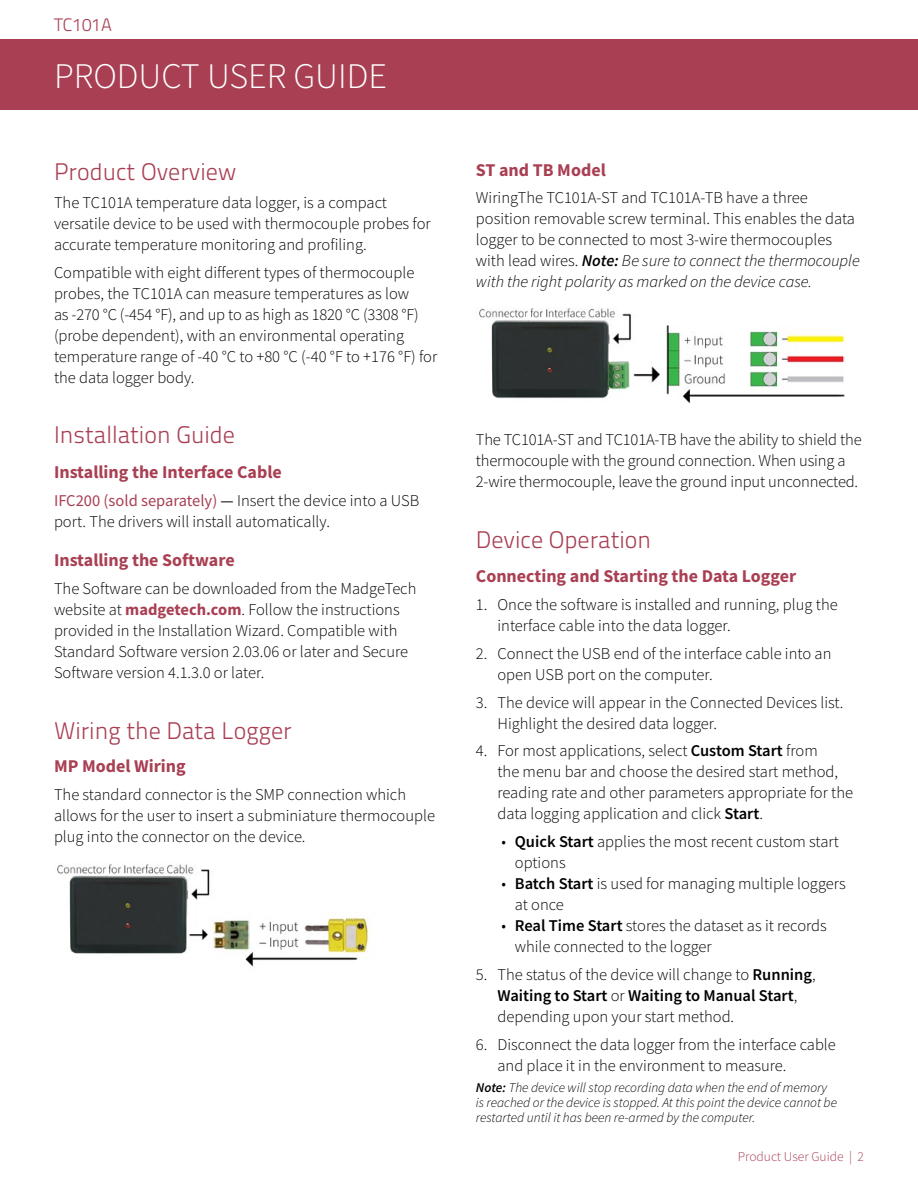
<style>
.page{position:relative;width:918px;height:1188px;background:#fff}
.page>*{position:absolute;margin:0;border:0;box-sizing:border-box;transform-origin:0 0}
.t1{font:300 36px "Source Sans Pro";color:#fff}
.t2{font:300 24px "Titillium Text 22 L";color:#a93f53}
.t3{font:700 18px "Source Sans Pro";color:#a93f53}
.t4{font:300 18px "Titillium Text 22 L";color:#a93f53}
.t5{font:300 16.5px/21px "Source Sans Pro";color:#000}
.t6{font:italic 300 13.5px/15px "Source Sans Pro";color:#000}
.t7{font:300 13.5px "Source Sans Pro";color:#a93f53}
.s1{font-weight:400;color:#a93f53}
.s2{font-weight:400}
.s3{font-weight:700;color:#a93f53}
.s4{font-weight:600;font-style:italic}
.s5{font-style:italic}
.s6{font-weight:600}
</style>
<div class="page">
<div style="left:0;top:39px;width:918px;height:71px;background:#a93f53"></div>
<img style="left:57px;top:863px;width:312px;height:104px">
<img style="left:479px;top:308px;width:366px;height:96px">
<p class="t4" style="left:54px;top:11px;width:60px">TC101A</p>
<h1 class="t1" style="left:54px;top:54px;width:335px">PRODUCT USER GUIDE</h1>
<h2 class="t2" style="left:54px;top:154px;width:184px">Product Overview</h2>
<p class="t5" style="left:54px;top:192px;width:378px">The TC101A temperature data logger, is a compact versatile device to be used with thermocouple probes for accurate temperature monitoring and profiling.</p>
<p class="t5" style="left:54px;top:262px;width:385px">Compatible with eight different types of thermocouple probes, the TC101A can measure temperatures as low<br>as -270 °C (-454 °F), and up to as high as 1820 °C (3308 °F) (probe dependent), with an environmental operating temperature range of -40 °C to +80 °C (-40 °F to +176 °F) for the data logger body.</p>
<h2 class="t2" style="left:54px;top:417px;width:183px">Installation Guide</h2>
<p class="t3" style="left:54px;top:460px;width:229px">Installing the Interface Cable</p>
<p class="t5" style="left:54px;top:490px;width:367px"><span class="s1">IFC200 (sold separately)</span> <span class="s2">—</span> Insert the device into a USB port. The drivers will install automatically.</p>
<p class="t3" style="left:54px;top:548px;width:182px">Installing the Software</p>
<p class="t5" style="left:54px;top:578px;width:364px">The Software can be downloaded from the MadgeTech website at <span class="s3">madgetech.com</span>. Follow the instructions provided in the Installation Wizard. Compatible with Standard Software version 2.03.06 or later and Secure Software version 4.1.3.0 or later.</p>
<h2 class="t2" style="left:54px;top:713px;width:239px">Wiring the Data Logger</h2>
<p class="t3" style="left:54px;top:754px;width:133px">MP Model Wiring</p>
<p class="t5" style="left:54px;top:784px;width:383px">The standard connector is the SMP connection which allows for the user to insert a subminiature thermocouple plug into the connector on the device.</p>
<p class="t3" style="left:476px;top:157px;width:131px">ST and TB Model</p>
<p class="t5" style="left:476px;top:187px;width:386px">WiringThe TC101A-ST and TC101A-TB have a three position removable screw terminal. This enables the data logger to be connected to most 3-wire thermocouples with lead wires. <span class="s4">Note:</span> <span class="s5">Be sure to connect the thermocouple with the right polarity as marked on the device case.</span></p>
<p class="t5" style="left:476px;top:429px;width:387px">The TC101A-ST and TC101A-TB have the ability to shield the thermocouple with the ground connection. When using a<br>2-wire thermocouple, leave the ground input unconnected.</p>
<h2 class="t2" style="left:476px;top:522px;width:177px">Device Operation</h2>
<p class="t3" style="left:476px;top:564px;width:322px">Connecting and Starting the Data Logger</p>
<p class="t5" style="left:497px;top:594px;width:342px;text-indent:-22px">1. Once the software is installed and running, plug the interface cable into the data logger.</p>
<p class="t5" style="left:497px;top:643px;width:336px;text-indent:-22px">2. Connect the USB end of the interface cable into an open USB port on the computer.</p>
<p class="t5" style="left:497px;top:692px;width:348px;text-indent:-22px">3. The device will appear in the Connected Devices list.<br>Highlight the desired data logger.</p>
<p class="t5" style="left:497px;top:740px;width:357px;text-indent:-22px">4. For most applications, select <span class="s6">Custom Start</span> from<br>the menu bar and choose the desired start method, reading rate and other parameters appropriate for the data logging application and click <span class="s6">Start</span>.</p>
<p class="t5" style="left:515px;top:831px;width:326px;text-indent:-13px">• <span class="s6">Quick Start</span> applies the most recent custom start options</p>
<p class="t5" style="left:515px;top:873px;width:332px;text-indent:-13px">• <span class="s6">Batch Start</span> is used for managing multiple loggers at once</p>
<p class="t5" style="left:515px;top:915px;width:314px;text-indent:-13px">• <span class="s6">Real Time Start</span> stores the dataset as it records while connected to the logger</p>
<p class="t5" style="left:497px;top:964px;width:320px;text-indent:-22px">5. The status of the device will change to <span class="s6">Running</span>,<br><span class="s6">Waiting to Start</span> or <span class="s6">Waiting to Manual Start</span>, depending upon your start method.</p>
<p class="t5" style="left:497px;top:1034px;width:340px;text-indent:-22px">6. Disconnect the data logger from the interface cable and place it in the environment to measure.</p>
<p class="t6" style="left:476px;top:1080px;width:363px"><span class="s6">Note:</span> The device will stop recording data when the end of memory is reached or the device is stopped. At this point the device cannot be restarted until it has been re-armed by the computer.</p>
<p class="t7" style="left:738px;top:1148px;width:128px">Product User Guide | 2</p>
</div>
